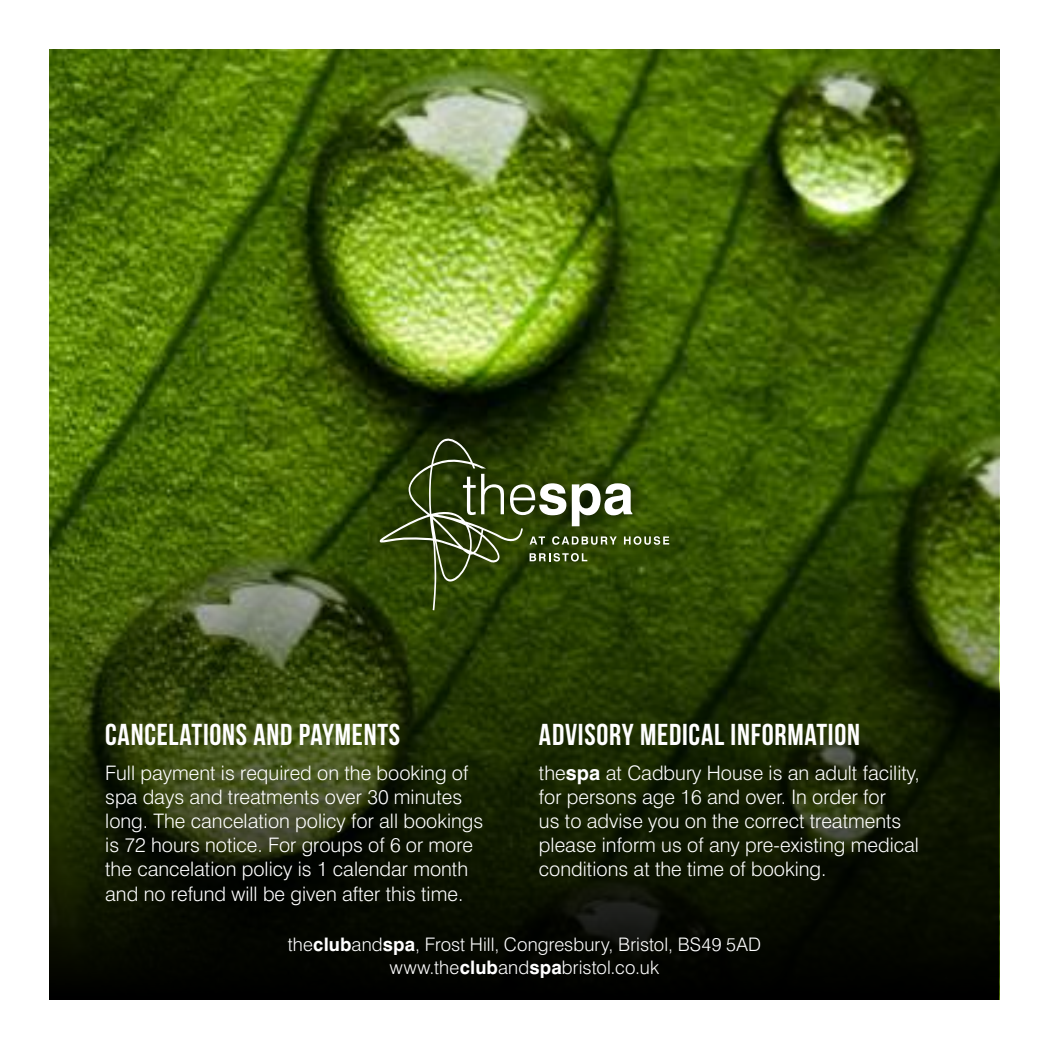
<style>
.page{position:relative;width:1049px;height:1049px;background:#fff}
.page>*{position:absolute;margin:0;border:0;box-sizing:border-box;transform-origin:0 0}
.t1{font:700 30.25px "Bebas Neue";letter-spacing:.025em;color:#fff}
.t2{font:300 20px/24px "Swiss 721 BT";color:#fff}
.t3{font:300 18.75px/22.5px "Swiss 721 BT";letter-spacing:.005em;color:#fff;text-align:center}
.s1{font-weight:700}
</style>
<div class="page">
<img style="left:50px;top:50px;width:949px;height:405px">
<svg style="left:50px;top:455px;width:949px;height:544px;background:#212e07"></svg>
<div style="left:363px;top:421px;width:323px;height:205px;background:#000;opacity:.91"></div>
<svg style="left:380px;top:437px;width:289px;height:173px;background:#3f541b"></svg>
<h1 class="t1" style="left:105px;top:717px;width:296px">CANCELATIONS AND PAYMENTS</h1>
<p class="t2" style="left:105px;top:760px;width:380px">Full payment is required on the booking of spa days and treatments over 30 minutes long. The cancelation policy for all bookings is 72 hours notice. For groups of 6 or more the cancelation policy is 1 calendar month and no refund will be given after this time.</p>
<h1 class="t1" style="left:539px;top:717px;width:323px">ADVISORY MEDICAL INFORMATION</h1>
<p class="t2" style="left:539px;top:760px;width:382px">the<span class="s1">spa</span> at Cadbury House is an adult facility, for persons age 16 and over. In order for<br>us to advise you on the correct treatments please inform us of any pre-existing medical conditions at the time of booking.</p>
<p class="t3" style="left:288px;top:933px;width:475px">the<span class="s1">club</span>and<span class="s1">spa</span>, Frost Hill, Congresbury, Bristol, BS49 5AD www.the<span class="s1">club</span>and<span class="s1">spa</span>bristol.co.uk</p>
</div>
